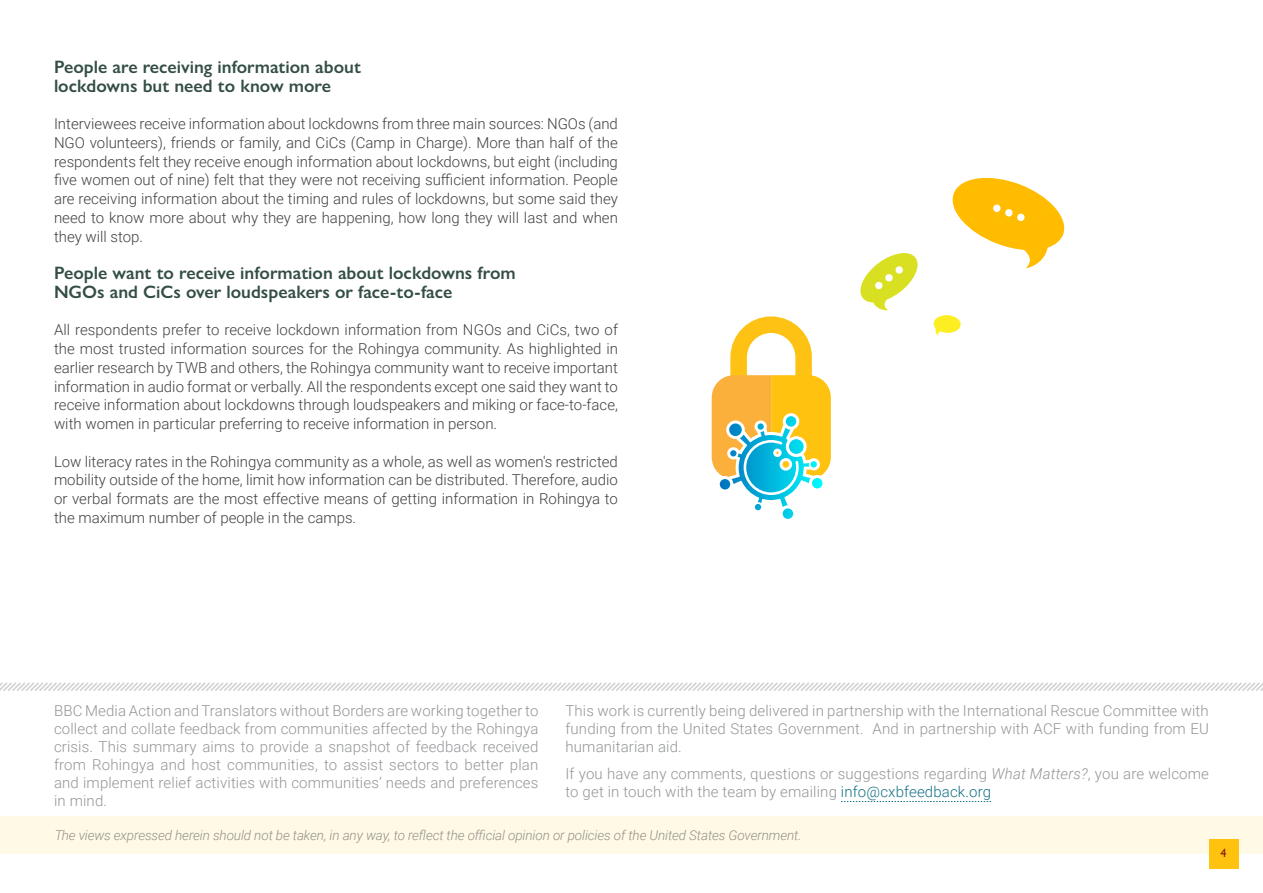
<style>
.page{position:relative;width:1263px;height:893px;background:#fff}
.page>*{position:absolute;margin:0;border:0;box-sizing:border-box;transform-origin:0 0}
.t1{font:600 18px/18.8px "Gill Sans Nova";color:#334e43}
.t2{font:300 15px/18.8px "Roboto";color:#414042;text-align:justify}
.t3{font:300 15px/18px "Roboto";letter-spacing:.01em;color:#939598;text-align:justify}
.t4{font:italic 300 13.5px "Roboto";letter-spacing:-.01em;color:#939598}
.t5{font:12px "Gill Sans";color:#89181a}
.s1{font-style:italic}
.s2{color:#147186}
</style>
<div class="page">
<svg style="left:0;top:682px;width:1263px;height:9px"></svg>
<div style="left:0;top:817px;width:1263px;height:37px;background:#fff9e6"></div>
<svg style="left:841px;top:801px;width:150px;height:1px"></svg>
<svg style="left:933px;top:315px;width:28px;height:21px"></svg>
<svg style="left:952px;top:178px;width:113px;height:90px"></svg>
<svg style="left:860px;top:253px;width:58px;height:58px"></svg>
<svg style="left:712px;top:316px;width:119px;height:203px"></svg>
<div style="left:1209px;top:839px;width:29px;height:29px;background:#ffc20e"></div>
<p class="t1" style="left:54px;top:57px;width:308px">People are receiving information about lockdowns but need to know more</p>
<p class="t2" style="left:54px;top:114px;width:565px">Interviewees receive information about lockdowns from three main sources: NGOs (and NGO volunteers), friends or family, and CiCs (Camp in Charge). More than half of the respondents felt they receive enough information about lockdowns, but eight (including five women out of nine) felt that they were not receiving sufficient information. People are receiving information about the timing and rules of lockdowns, but some said they need to know more about why they are happening, how long they will last and when they will stop.</p>
<p class="t1" style="left:54px;top:263px;width:463px">People want to receive information about lockdowns from<br>NGOs and CiCs over loudspeakers or face-to-face</p>
<p class="t2" style="left:54px;top:320px;width:565px">All respondents prefer to receive lockdown information from NGOs and CiCs, two of the most trusted information sources for the Rohingya community. As highlighted in earlier research by TWB and others, the Rohingya community want to receive important information in audio format or verbally. All the respondents except one said they want to receive information about lockdowns through loudspeakers and miking or face-to-face, with women in particular preferring to receive information in person.</p>
<p class="t2" style="left:54px;top:451px;width:565px">Low literacy rates in the Rohingya community as a whole, as well as women's restricted mobility outside of the home, limit how information can be distributed. Therefore, audio or verbal formats are the most effective means of getting information in Rohingya to the maximum number of people in the camps.</p>
<p class="t3" style="left:54px;top:701px;width:486px">BBC Media Action and Translators without Borders are working together to collect and collate feedback from communities affected by the Rohingya crisis. This summary aims to provide a snapshot of feedback received from Rohingya and host communities, to assist sectors to better plan and implement relief activities with communities’ needs and preferences in mind.</p>
<p class="t4" style="left:54px;top:826px;width:749px">The views expressed herein should not be taken, in any way, to reflect the official opinion or policies of the United States Government.</p>
<p class="t3" style="left:565px;top:701px;width:645px">This work is currently being delivered in partnership with the International Rescue Committee with funding from the United States Government. And in partnership with ACF with funding from EU humanitarian aid.</p>
<p class="t3" style="left:565px;top:764px;width:645px">If you have any comments, questions or suggestions regarding <span class="s1">What Matters?</span>, you are welcome to get in touch with the team by emailing <span class="s2">info@cxbfeedback.org</span></p>
<p class="t5" style="left:1220px;top:846px;width:7px">4</p>
</div>
